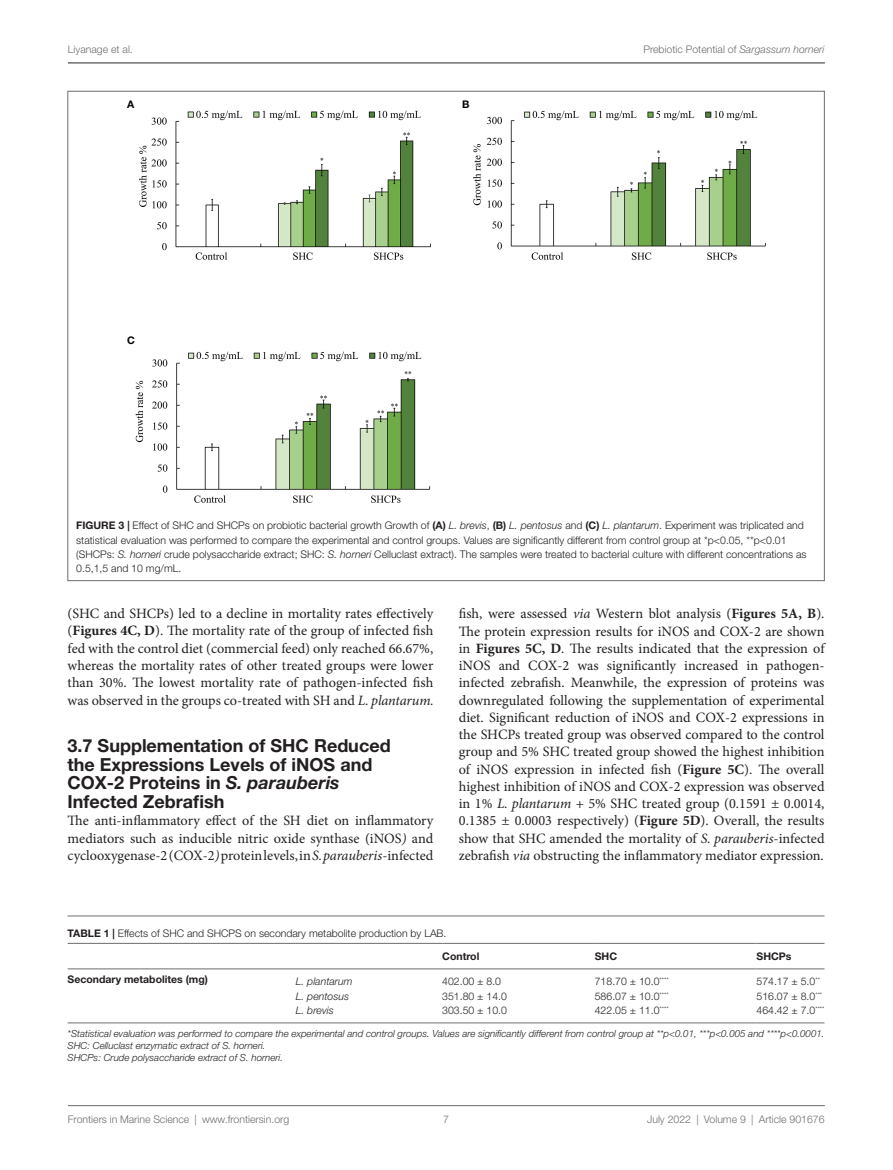
<style>
.page{position:relative;width:893px;height:1170px;background:#fff}
.page>*{position:absolute;margin:0;border:0;box-sizing:border-box;transform-origin:0 0}
.SecHeadB{font:700 18px/18.8px "Helvetica Neue LT Std";color:#231f20}
.Para{font:14.25px/17.2px "Minion Pro";color:#231f20;text-align:justify}
.ParaIndent{font:14.25px/17.2px "Minion Pro";color:#231f20;text-align:justify}
.FigCaption{font:300 10.5px/14.2px "Helvetica Neue LT Std";color:#231f20}
.t1{font:300 10.5px "Helvetica Neue LT Std";color:#6c6d70}
.td-table{font:300 10.5px "Helvetica Neue LT Std";color:#231f20}
.TableCaption-alt{font:300 10.5px "Helvetica Neue LT Std";color:#231f20}
.td-table-2{font:italic 300 10.5px "Helvetica Neue LT Std";color:#231f20}
.td-table-3{font:700 10.5px "Helvetica Neue LT Std";color:#231f20}
.th-table{font:700 10.5px "Helvetica Neue LT Std";color:#231f20}
.t2{font:700 10.5px "Helvetica Neue LT Std";color:#040503}
.t3{font:italic 300 9.75px/12px "Helvetica Neue LT Std";color:#231f20}
.s1{font-style:italic}
.s2{font-weight:700}
</style>
<div class="page">
<hr style="left:68px;top:1105px;width:757px;height:1px;background:#6c6d70">
<hr style="left:68px;top:63px;width:757px;height:1px;background:#6c6d70">
<img style="left:136px;top:110px;width:629px;height:392px">
<hr style="left:68px;top:915px;width:756px;height:1px;background:#6c6d70">
<hr style="left:68px;top:968px;width:228px;height:1px;background:#6c6d70">
<hr style="left:68px;top:943px;width:228px;height:1px;background:#6c6d70">
<hr style="left:296px;top:968px;width:146px;height:1px;background:#6c6d70">
<hr style="left:296px;top:943px;width:146px;height:1px;background:#6c6d70">
<hr style="left:442px;top:968px;width:153px;height:1px;background:#6c6d70">
<hr style="left:442px;top:943px;width:153px;height:1px;background:#6c6d70">
<hr style="left:595px;top:968px;width:161px;height:1px;background:#6c6d70">
<hr style="left:595px;top:943px;width:161px;height:1px;background:#6c6d70">
<hr style="left:756px;top:968px;width:68px;height:1px;background:#6c6d70">
<hr style="left:756px;top:943px;width:68px;height:1px;background:#6c6d70">
<hr style="left:68px;top:1022px;width:228px;height:1px;background:#6c6d70">
<hr style="left:296px;top:1022px;width:146px;height:1px;background:#6c6d70">
<hr style="left:442px;top:1022px;width:153px;height:1px;background:#6c6d70">
<hr style="left:595px;top:1022px;width:161px;height:1px;background:#6c6d70">
<hr style="left:756px;top:1022px;width:68px;height:1px;background:#6c6d70">
<p class="t1" style="left:68px;top:43px;width:66px">Liyanage et al.</p>
<p class="t2" style="left:127px;top:98px;width:9px">A</p>
<p class="t2" style="left:127px;top:334px;width:9px">C</p>
<p class="t2" style="left:462px;top:98px;width:9px">B</p>
<p class="t1" style="left:643px;top:43px;width:183px">Prebiotic Potential of <span class="s1">Sargassum horneri</span></p>
<p class="FigCaption" style="left:76px;top:518px;width:732px"><span class="s2">FIGURE 3 |</span> Effect of SHC and SHCPs on probiotic bacterial growth Growth of <span class="s2">(A)</span> <span class="s1">L. brevis</span>, <span class="s2">(B)</span> <span class="s1">L. pentosus</span> and <span class="s2">(C)</span> <span class="s1">L. plantarum</span>. Experiment was triplicated and statistical evaluation was performed to compare the experimental and control groups. Values are significantly different from control group at *p&lt;0.05, **p&lt;0.01 (SHCPs: <span class="s1">S. horneri</span> crude polysaccharide extract; SHC: <span class="s1">S. horneri</span> Celluclast extract). The samples were treated to bacterial culture with different concentrations as 0.5,1,5 and 10 mg/mL.</p>
<p class="ParaIndent" style="left:68px;top:605px;width:368px">(SHC and SHCPs) led to a decline in mortality rates effectively (<span class="s2">Figures 4C, D</span>). The mortality rate of the group of infected fish fed with the control diet (commercial feed) only reached 66.67%, whereas the mortality rates of other treated groups were lower than 30%. The lowest mortality rate of pathogen-infected fish was observed in the groups co-treated with SH and <span class="s1">L. plantarum.</span></p>
<p class="SecHeadB" style="left:68px;top:735px;width:325px">3.7 Supplementation of SHC Reduced the Expressions Levels of iNOS and<br>COX-2 Proteins in <span class="s1">S. parauberis<br></span>Infected Zebrafish</p>
<p class="Para" style="left:68px;top:812px;width:367px">The anti-inflammatory effect of the SH diet on inflammatory mediators such as inducible nitric oxide synthase (iNOS<span class="s1">)</span> and cyclooxygenase-2 (COX-2<span class="s1">)</span> protein levels, in <span class="s1">S. parauberis</span>-infected</p>
<p class="Para" style="left:459px;top:605px;width:367px">fish, were assessed <span class="s1">via</span> Western blot analysis (<span class="s2">Figures 5A, B</span>).<br>The protein expression results for iNOS and COX-2 are shown in <span class="s2">Figures 5C, D</span>. The results indicated that the expression of iNOS and COX-2 was significantly increased in pathogen&shy;infected zebrafish. Meanwhile, the expression of proteins was downregulated following the supplementation of experimental diet. Significant reduction of iNOS and COX-2 expressions in the SHCPs treated group was observed compared to the control group and 5% SHC treated group showed the highest inhibition of iNOS expression in infected fish (<span class="s2">Figure 5C</span>). The overall highest inhibition of iNOS and COX-2 expression was observed in 1% <span class="s1">L. plantarum</span> + 5% SHC treated group (0.1591 ± 0.0014, 0.1385 ± 0.0003 respectively) (<span class="s2">Figure 5D</span>). Overall, the results show that SHC amended the mortality of <span class="s1">S. parauberis</span>-infected zebrafish <span class="s1">via</span> obstructing the inflammatory mediator expression.</p>
<p class="TableCaption-alt" style="left:68px;top:926px;width:380px"><span class="s2">TABLE 1 |</span> Effects of SHC and SHCPS on secondary metabolite production by LAB.</p>
<p class="th-table" style="left:442px;top:949px;width:39px">Control</p>
<p class="th-table" style="left:595px;top:949px;width:24px">SHC</p>
<p class="th-table" style="left:756px;top:949px;width:37px">SHCPs</p>
<p class="td-table-3" style="left:68px;top:972px;width:142px">Secondary metabolites (mg)</p>
<p class="td-table-2" style="left:296px;top:975px;width:58px">L. plantarum</p>
<p class="td-table" style="left:442px;top:975px;width:60px">402.00 ± 8.0</p>
<p class="td-table" style="left:595px;top:975px;width:75px">718.70 ± 10.0<sup>****</sup></p>
<p class="td-table" style="left:756px;top:975px;width:65px">574.17 ± 5.0<sup>**</sup></p>
<p class="td-table-2" style="left:296px;top:989px;width:55px">L. pentosus</p>
<p class="td-table" style="left:442px;top:989px;width:66px">351.80 ± 14.0</p>
<p class="td-table" style="left:595px;top:989px;width:75px">586.07 ± 10.0<sup>****</sup></p>
<p class="td-table" style="left:756px;top:989px;width:67px">516.07 ± 8.0<sup>***</sup></p>
<p class="td-table-2" style="left:296px;top:1003px;width:40px">L. brevis</p>
<p class="td-table" style="left:442px;top:1003px;width:66px">303.50 ± 10.0</p>
<p class="td-table" style="left:595px;top:1003px;width:75px">422.05 ± 11.0<sup>****</sup></p>
<p class="td-table" style="left:756px;top:1003px;width:70px">464.42 ± 7.0<sup>****</sup></p>
<p class="t3" style="left:68px;top:1027px;width:758px">*Statistical evaluation was performed to compare the experimental and control groups. Values are significantly different from control group at **p&lt;0.01, ***p&lt;0.005 and ****p&lt;0.0001.<br>SHC: Celluclast enzymatic extract of S. horneri.</p>
<p class="t3" style="left:68px;top:1051px;width:217px">SHCPs: Crude polysaccharide extract of S. horneri.</p>
<p class="t1" style="left:68px;top:1112px;width:223px">Frontiers in Marine Science | www.frontiersin.org</p>
<p class="t1" style="left:443px;top:1112px;width:7px">7</p>
<p class="t1" style="left:647px;top:1112px;width:179px">July 2022 | Volume 9 | Article 901676</p>
</div>
